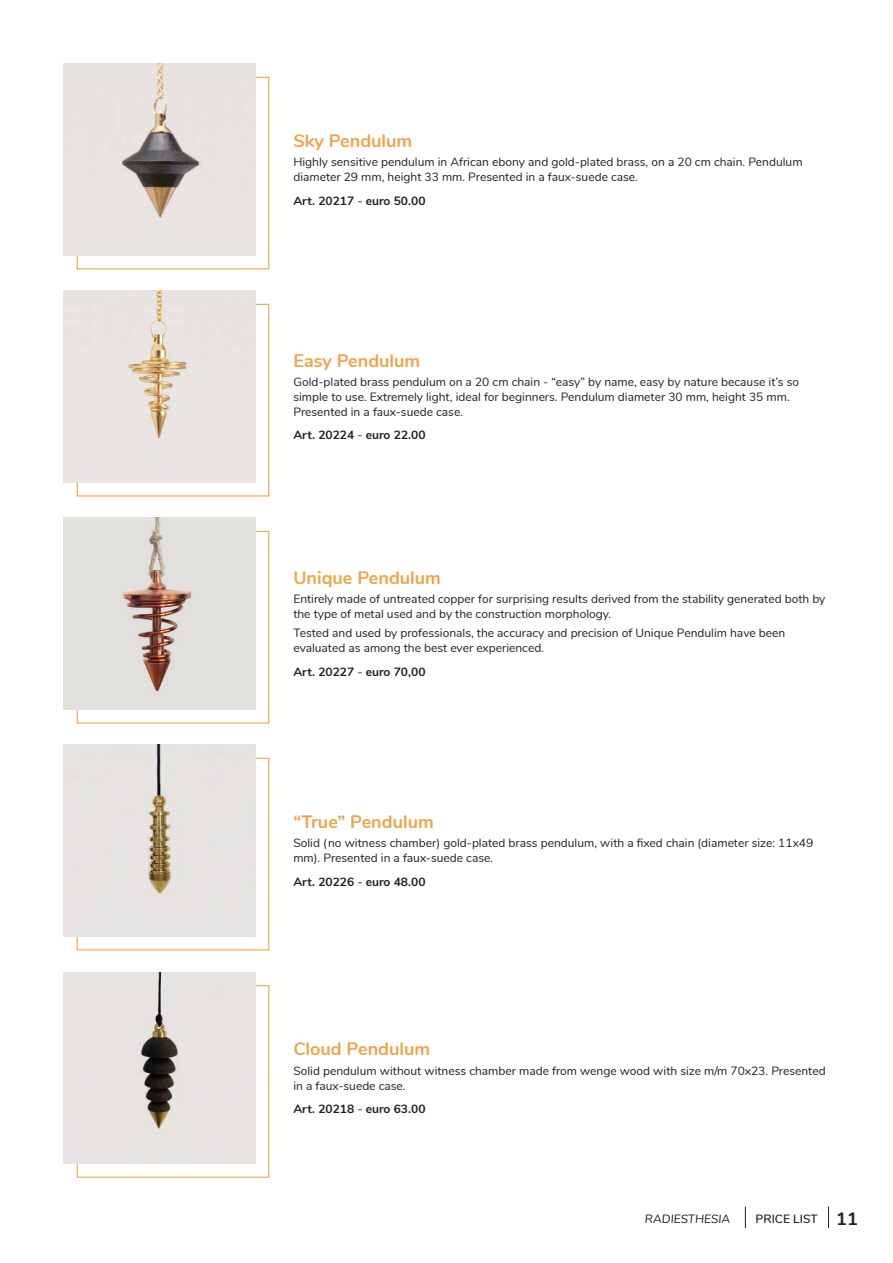
<style>
.page{position:relative;width:893px;height:1263px;background:#fff}
.page>*{position:absolute;margin:0;border:0;box-sizing:border-box;transform-origin:0 0}
.t1{font:700 18px "Nunito";color:#eea44b}
.t2{font:12px/15px "Nunito";color:#231f20}
.t3{font:700 12px "Nunito";color:#231f20}
.t4{font:italic 12px "Nunito";color:#231f20}
.t5{font:600 12px "Nunito";color:#231f20}
.s1{font-weight:400}
.s2{font-weight:700;font-size:18px}
</style>
<div class="page">
<div style="left:77px;top:77px;width:192px;height:192px;border:1px solid #eea44b"></div>
<img style="left:64px;top:64px;width:191px;height:191px">
<div style="left:77px;top:758px;width:192px;height:192px;border:1px solid #eea44b"></div>
<div style="left:64px;top:745px;width:191px;height:191px;background:#e8e4e1"></div>
<div style="left:77px;top:985px;width:192px;height:193px;border:1px solid #eea44b"></div>
<img style="left:64px;top:972px;width:191px;height:192px">
<div style="left:77px;top:304px;width:192px;height:192px;border:1px solid #eea44b"></div>
<img style="left:64px;top:291px;width:191px;height:191px">
<div style="left:77px;top:531px;width:192px;height:193px;border:1px solid #eea44b"></div>
<img style="left:64px;top:518px;width:191px;height:191px">
<svg style="left:828px;top:1206px;width:1px;height:22px"></svg>
<svg style="left:745px;top:1206px;width:1px;height:22px"></svg>
<h1 class="t1" style="left:293px;top:127px;width:120px">Sky Pendulum</h1>
<p class="t2" style="left:293px;top:154px;width:511px">Highly sensitive pendulum in African ebony and gold-plated brass, on a 20 cm chain. Pendulum diameter 29 mm, height 33 mm. Presented in a faux-suede case.</p>
<p class="t3" style="left:293px;top:192px;width:134px">Art. 20217 <span class="s1">-</span> euro 50.00</p>
<h1 class="t1" style="left:293px;top:347px;width:128px">Easy Pendulum</h1>
<p class="t2" style="left:293px;top:373px;width:507px">Gold-plated brass pendulum on a 20 cm chain - “easy” by name, easy by nature because it’s so simple to use. Extremely light, ideal for beginners. Pendulum diameter 30 mm, height 35 mm.<br>Presented in a faux-suede case.</p>
<p class="t3" style="left:293px;top:426px;width:134px">Art. 20224 <span class="s1">-</span> euro 22.00</p>
<h1 class="t1" style="left:293px;top:564px;width:149px">Unique Pendulum</h1>
<p class="t2" style="left:293px;top:591px;width:533px">Entirely made of untreated copper for surprising results derived from the stability generated both by the type of metal used and by the construction morphology.</p>
<p class="t2" style="left:293px;top:625px;width:493px">Tested and used by professionals, the accuracy and precision of Unique Pendulim have been evaluated as among the best ever experienced.</p>
<p class="t3" style="left:293px;top:663px;width:134px">Art. 20227 <span class="s1">-</span> euro 70,00</p>
<h1 class="t1" style="left:293px;top:808px;width:142px">“True” Pendulum</h1>
<p class="t2" style="left:293px;top:835px;width:521px">Solid (no witness chamber) gold-plated brass pendulum, with a fixed chain (diameter size: 11x49 mm). Presented in a faux-suede case.</p>
<p class="t3" style="left:293px;top:873px;width:134px">Art. 20226 <span class="s1">-</span> euro 48.00</p>
<h1 class="t1" style="left:293px;top:1036px;width:138px">Cloud Pendulum</h1>
<p class="t2" style="left:293px;top:1062px;width:534px">Solid pendulum without witness chamber made from wenge wood with size m/m 70x23. Presented in a faux-suede case.</p>
<p class="t3" style="left:293px;top:1100px;width:134px">Art. 20218 <span class="s1">-</span> euro 63.00</p>
<p class="t4" style="left:645px;top:1210px;width:87px">RADIESTHESIA</p>
<p class="t5" style="left:756px;top:1210px;width:104px">PRICE LIST <span class="s2">11</span></p>
</div>
